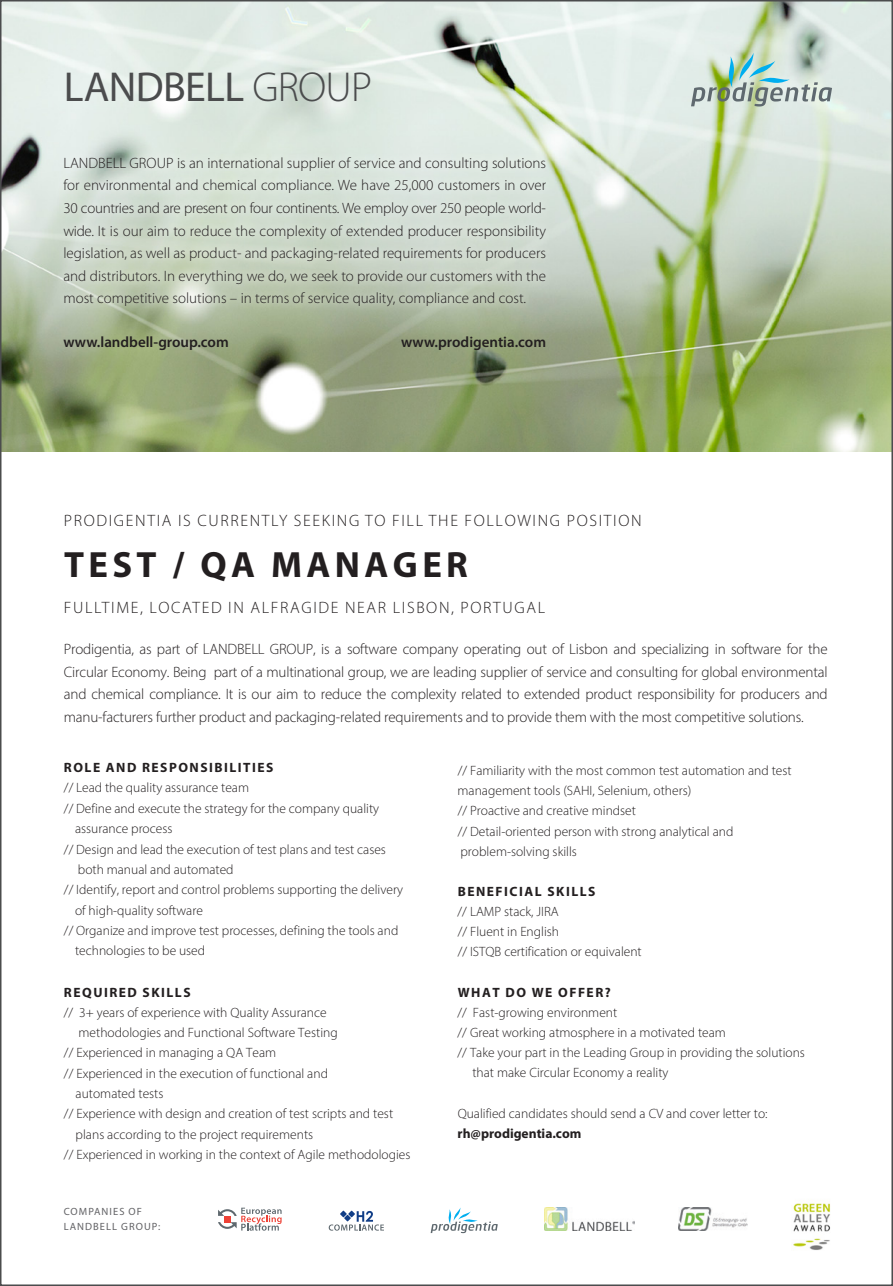
<style>
.page{position:relative;width:893px;height:1286px;background:#fff}
.page>*{position:absolute;margin:0;border:0;box-sizing:border-box;transform-origin:0 0}
.t1{font:42px "Myriad Pro";letter-spacing:-.015em;color:#4b4c4d}
.t2{font:700 36.6px "Myriad Pro";letter-spacing:.12em;color:#231f20}
.t3{font:300 16.5px "Myriad Pro";letter-spacing:.1em;color:#231f20}
.t4{font:300 15px/22.5px "Myriad Pro";letter-spacing:-.01em;color:#231f20;text-align:justify}
.t5{font:600 15px "Myriad Pro";color:#231f20}
.t6{font:300 13.5px/20.1px "Myriad Pro";color:#231f20}
.t7{font:700 13.5px "Myriad Pro";letter-spacing:.11em;color:#231f20}
.t8{font:700 13.5px "Myriad Pro";color:#231f20}
.t9{font:10.5px/15px "Myriad Pro";letter-spacing:.1em;color:#636366}
.s1{font-weight:300}
</style>
<div class="page">
<img style="left:3px;top:3px;width:887px;height:448px">
<svg style="left:691px;top:53px;width:141px;height:53px;background:#b7ccbf"></svg>
<svg style="left:55px;top:148px;width:499px;height:166px;background:#ced9cc"></svg>
<img style="left:545px;top:1207px;width:90px;height:23px">
<img style="left:793px;top:1203px;width:38px;height:47px">
<img style="left:678px;top:1207px;width:70px;height:23px">
<svg style="left:329px;top:1210px;width:55px;height:20px"></svg>
<svg style="left:431px;top:1207px;width:67px;height:25px"></svg>
<svg style="left:218px;top:1207px;width:64px;height:23px"></svg>
<h1 class="t1" style="left:64px;top:61px;width:310px">LANDBELL <span class="s1">GROUP</span></h1>
<p class="t4" style="left:63px;top:152px;width:484px">LANDBELL GROUP is an international supplier of service and consulting solutions for environmental and chemical compliance. We have 25,000 customers in over 30 countries and are present on four continents. We employ over 250 people world&shy;wide. It is our aim to reduce the complexity of extended producer responsibility legislation, as well as product- and packaging-related requirements for producers and distributors. In everything we do, we seek to provide our customers with the most competitive solutions – in terms of service quality, compliance and cost.</p>
<p class="t5" style="left:63px;top:333px;width:167px">www.landbell-group.com</p>
<p class="t5" style="left:401px;top:333px;width:146px">www.prodigentia.com</p>
<p class="t3" style="left:64px;top:512px;width:579px">PRODIGENTIA IS CURRENTLY SEEKING TO FILL THE FOLLOWING POSITION</p>
<h2 class="t2" style="left:64px;top:541px;width:405px">TEST / QA MANAGER</h2>
<p class="t3" style="left:64px;top:598px;width:483px">FULLTIME, LOCATED IN ALFRAGIDE NEAR LISBON, PORTUGAL</p>
<p class="t4" style="left:64px;top:638px;width:765px">Prodigentia, as part of LANDBELL GROUP, is a software company operating out of Lisbon and specializing in software for the Circular Economy. Being part of a multinational group, we are leading supplier of service and consulting for global environmental and chemical compliance. It is our aim to reduce the complexity related to extended product responsibility for producers and manu-facturers further product and packaging-related requirements and to provide them with the most competitive solutions.</p>
<p class="t7" style="left:64px;top:758px;width:211px">ROLE AND RESPONSIBILITIES</p>
<p class="t6" style="left:64px;top:777px;width:187px">// Lead the quality assurance team</p>
<p class="t6" style="left:64px;top:798px;width:317px">// Define and execute the strategy for the company quality</p>
<p class="t6" style="left:75px;top:818px;width:99px">assurance process</p>
<p class="t6" style="left:64px;top:838px;width:324px">// Design and lead the execution of test plans and test cases</p>
<p class="t6" style="left:78px;top:859px;width:157px">both manual and automated</p>
<p class="t6" style="left:64px;top:879px;width:341px">// Identify, report and control problems supporting the delivery</p>
<p class="t6" style="left:75px;top:899px;width:129px">of high-quality software</p>
<p class="t6" style="left:64px;top:920px;width:336px">// Organize and improve test processes, defining the tools and</p>
<p class="t6" style="left:75px;top:940px;width:132px">technologies to be used</p>
<p class="t7" style="left:64px;top:983px;width:128px">REQUIRED SKILLS</p>
<p class="t6" style="left:64px;top:1002px;width:264px">// 3+ years of experience with Quality Assurance</p>
<p class="t6" style="left:79px;top:1022px;width:261px">methodologies and Functional Software Testing</p>
<p class="t6" style="left:64px;top:1042px;width:214px">// Experienced in managing a QA Team</p>
<p class="t6" style="left:64px;top:1062px;width:266px">// Experienced in the execution of functional and</p>
<p class="t6" style="left:76px;top:1083px;width:89px">automated tests</p>
<p class="t6" style="left:64px;top:1103px;width:331px">// Experience with design and creation of test scripts and test</p>
<p class="t6" style="left:76px;top:1123px;width:239px">plans according to the project requirements</p>
<p class="t6" style="left:64px;top:1144px;width:348px">// Experienced in working in the context of Agile methodologies</p>
<p class="t9" style="left:64px;top:1204px;width:98px">COMPANIES OF<br>LANDBELL GROUP:</p>
<p class="t6" style="left:458px;top:760px;width:336px">// Familiarity with the most common test automation and test management tools (SAHI, Selenium, others)<br>// Proactive and creative mindset<br>// Detail-oriented person with strong analytical and problem-solving skills</p>
<p class="t7" style="left:458px;top:882px;width:139px">BENEFICIAL SKILLS</p>
<p class="t6" style="left:458px;top:901px;width:186px">// LAMP stack, JIRA<br>// Fluent in English<br>// ISTQB certification or equivalent</p>
<p class="t7" style="left:458px;top:983px;width:155px">WHAT DO WE OFFER?</p>
<p class="t6" style="left:458px;top:1002px;width:161px">// Fast-growing environment</p>
<p class="t6" style="left:458px;top:1022px;width:270px">// Great working atmosphere in a motivated team</p>
<p class="t6" style="left:458px;top:1042px;width:349px">// Take your part in the Leading Group in providing the solutions</p>
<p class="t6" style="left:472px;top:1062px;width:198px">that make Circular Economy a reality</p>
<p class="t6" style="left:458px;top:1102px;width:311px">Qualified candidates should send a CV and cover letter to:</p>
<p class="t8" style="left:458px;top:1124px;width:125px">rh@prodigentia.com</p>
</div>
